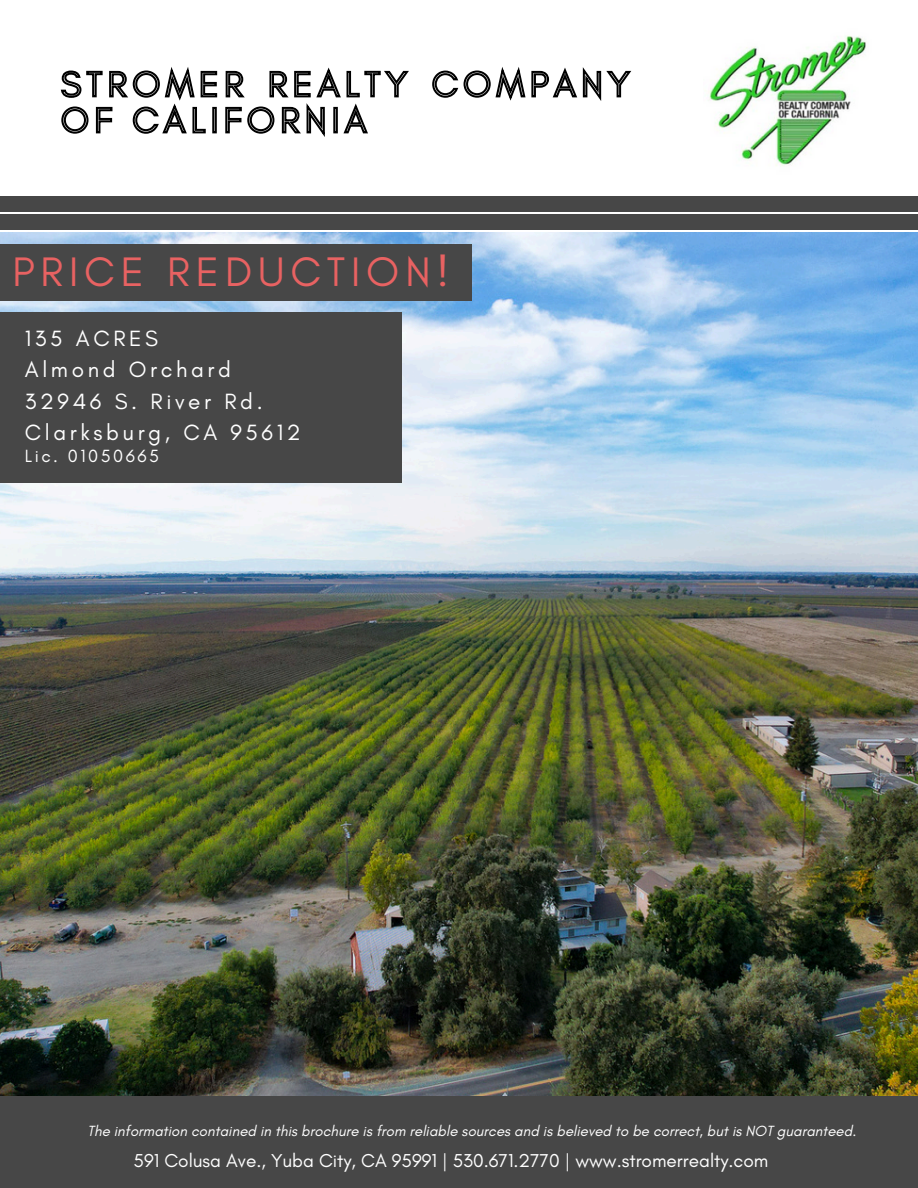
<style>
.page{position:relative;width:918px;height:1188px;background:#fff}
.page>*{position:absolute;margin:0;border:0;box-sizing:border-box;transform-origin:0 0}
.t1{font:42px "Glacial Indifference";letter-spacing:.14em;color:#e86262}
.t2{font:22.5px/31.5px "Glacial Indifference";letter-spacing:.16em;color:#fff}
.t3{font:19.05px "Glacial Indifference";color:#fff}
.t4{font:18px "Glacial Indifference";letter-spacing:.14em;color:#fff}
.t5{font:italic 15px "Glacial Indifference";color:#fff}
</style>
<div class="page">
<img style="left:0;top:232px;width:918px;height:864px">
<div style="left:0;top:214px;width:918px;height:16px;background:#474747"></div>
<div style="left:0;top:312px;width:401px;height:170px;background:#474747"></div>
<img style="left:705px;top:36px;width:161px;height:130px">
<div style="left:0;top:196px;width:918px;height:16px;background:#474747"></div>
<div style="left:0;top:1096px;width:918px;height:92px;background:#474747"></div>
<svg style="left:60px;top:67px;width:572px;height:70px"></svg>
<div style="left:0;top:244px;width:472px;height:57px;background:#474747"></div>
<p class="t1" style="left:12px;top:246px;width:438px">PRICE REDUCTION!</p>
<h4 class="t2" style="left:25px;top:322px;width:277px">135 ACRES<br>Almond Orchard<br>32946 S. River Rd.<br>Clarksburg, CA 95612</h4>
<h3 class="t4" style="left:25px;top:445px;width:136px">Lic. 01050665</h3>
<p class="t5" style="left:87px;top:1122px;width:770px">The information contained in this brochure is from reliable sources and is believed to be correct, but is NOT guaranteed.</p>
<p class="t3" style="left:134px;top:1149px;width:636px">591 Colusa Ave., Yuba City, CA 95991 | 530.671.2770 | www.stromerrealty.com</p>
</div>
